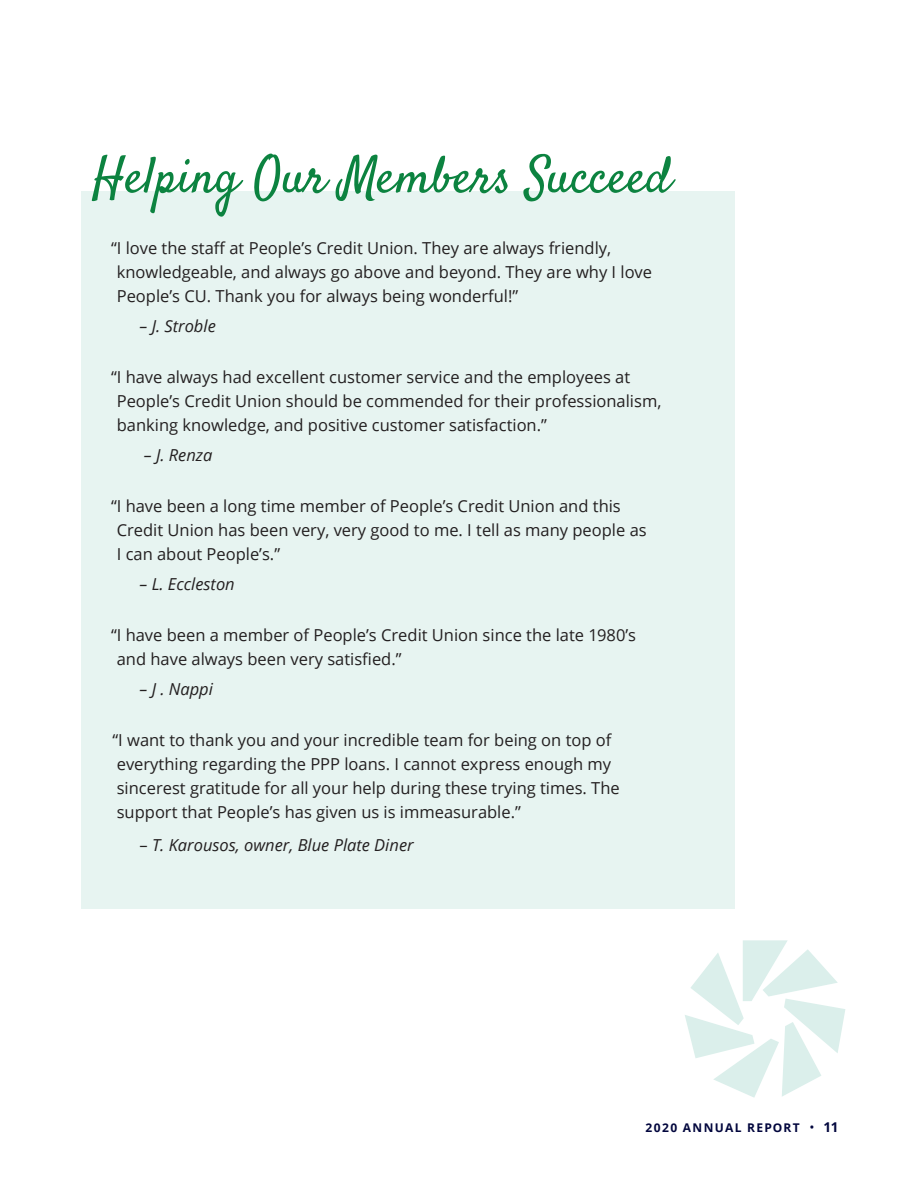
<style>
.page{position:relative;width:918px;height:1188px;background:#fff}
.page>*{position:absolute;margin:0;border:0;box-sizing:border-box;transform-origin:0 0}
.t1{font:51px "Satisfy";color:#0c8340}
.t2{font:16.5px/24px "Open Sans";color:#231f20}
.t3{font:italic 16.5px "Open Sans";color:#231f20}
.t4{font:700 12px "Open Sans";letter-spacing:.11em;color:#02063d}
.s1{font-style:inherit}
.s2{font-style:normal}
.s3{font-weight:400;font-size:13.5px}
.s4{font-size:13.5px}
</style>
<div class="page">
<svg style="left:685px;top:940px;width:160px;height:158px"></svg>
<div style="left:81px;top:192px;width:653px;height:717px;background:#e7f4f1"></div>
<p class="t1" style="left:92px;top:144px;width:581px">Helping Our Members Succeed</p>
<p class="t2" style="left:117px;top:235px;width:537px;text-indent:-6px">“I love the staff at People’s Credit Union. They are always friendly, knowledgeable, and always go above and beyond. They are why I love<br>People’s CU. Thank you for always being wonderful!”</p>
<p class="t3" style="left:139px;top:314px;width:78px">– J. Stroble</p>
<p class="t2" style="left:117px;top:364px;width:546px;text-indent:-6px">“I have always had excellent customer service and the employees at<br>People’s Credit Union should be commended for their professionalism, banking knowledge<span class="s1">,</span> and positive customer satisfaction.”</p>
<p class="t3" style="left:144px;top:443px;width:70px">– J. Renza</p>
<p class="t2" style="left:117px;top:493px;width:531px;text-indent:-6px">“I have been a long time member of People’s Credit Union and this<br>Credit Union has been very, very good to me. I tell as many people as<br>I can about People’s.”</p>
<p class="t3" style="left:139px;top:572px;width:97px">– L. Eccleston</p>
<p class="t2" style="left:117px;top:622px;width:521px;text-indent:-6px">“I have been a member of People’s Credit Union since the late 1980’s and have always been very satisfied.”</p>
<p class="t3" style="left:139px;top:677px;width:75px">– J . Nappi</p>
<p class="t2" style="left:112px;top:727px;width:509px">“ I want to thank you and your incredible team for being on top of everything regarding the PPP loans. I cannot express <span class="s1">enough</span> my sincerest gratitude for all your help during these trying times. The support that People’s has given us is immeasurable.”</p>
<p class="t3" style="left:139px;top:833px;width:276px"><span class="s2">–</span> T. Karousos, owner, Blue Plate Diner</p>
<p class="t4" style="left:645px;top:1120px;width:195px">2020 ANNUAL REPORT <span class="s3">•</span> <span class="s4">11</span></p>
</div>
